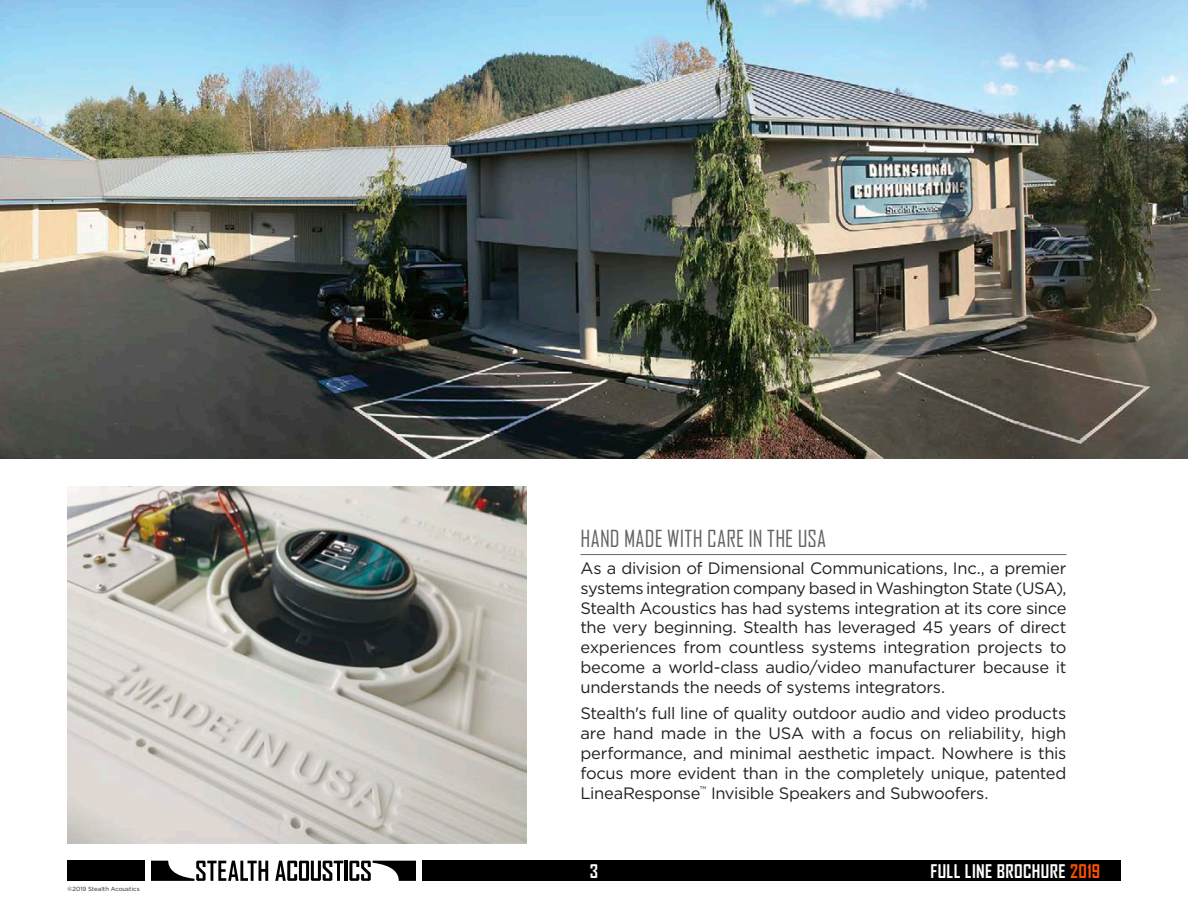
<style>
.page{position:relative;width:1188px;height:918px;background:#fff}
.page>*{position:absolute;margin:0;border:0;box-sizing:border-box;transform-origin:0 0}
.t1{font:22.5px "Agency FB";letter-spacing:.015em;color:#636366}
.t2{font:700 18px "Agency FB";letter-spacing:.02em;color:#fff}
.t3{font:16.5px/19.8px "Gotham";letter-spacing:-.015em;color:#231f20;text-align:justify}
.t4{font:6px "Gotham";color:#231f20}
.s1{color:#ff5100}
</style>
<div class="page">
<img style="left:68px;top:486px;width:458px;height:358px">
<img style="left:0;top:0;width:1188px;height:459px">
<hr style="left:580px;top:554px;width:486px;height:1px;background:#636366">
<div style="left:68px;top:861px;width:77px;height:20px;background:#000001"></div>
<div style="left:422px;top:861px;width:698px;height:20px;background:#000001"></div>
<svg style="left:152px;top:861px;width:116px;height:20px"></svg>
<hr style="left:345px;top:861px;width:3px;height:20px;background:#000001">
<svg style="left:275px;top:861px;width:68px;height:20px"></svg>
<svg style="left:349px;top:861px;width:66px;height:20px"></svg>
<p class="t4" style="left:68px;top:885px;width:74px">©2019 Stealth Acoustics</p>
<h1 class="t1" style="left:580px;top:525px;width:247px">HAND MADE WITH CARE IN THE USA</h1>
<p class="t3" style="left:580px;top:558px;width:488px">As a division of Dimensional Communications, Inc., a premier systems integration company based in Washington State (USA), Stealth Acoustics has had systems integration at its core since the very beginning. Stealth has leveraged 45 years of direct experiences from countless systems integration projects to become a world-class audio/video manufacturer because it understands the needs of systems integrators.</p>
<p class="t3" style="left:580px;top:703px;width:487px">Stealth's full line of quality outdoor audio and video products are hand made in the USA with a focus on reliability, high performance, and minimal aesthetic impact. Nowhere is this focus more evident than in the completely unique, patented LineaResponse<sup>™</sup> Invisible Speakers and Subwoofers.</p>
<p class="t2" style="left:590px;top:860px;width:10px">3</p>
<p class="t2" style="left:930px;top:860px;width:171px">FULL LINE BROCHURE <span class="s1">2019</span></p>
</div>
